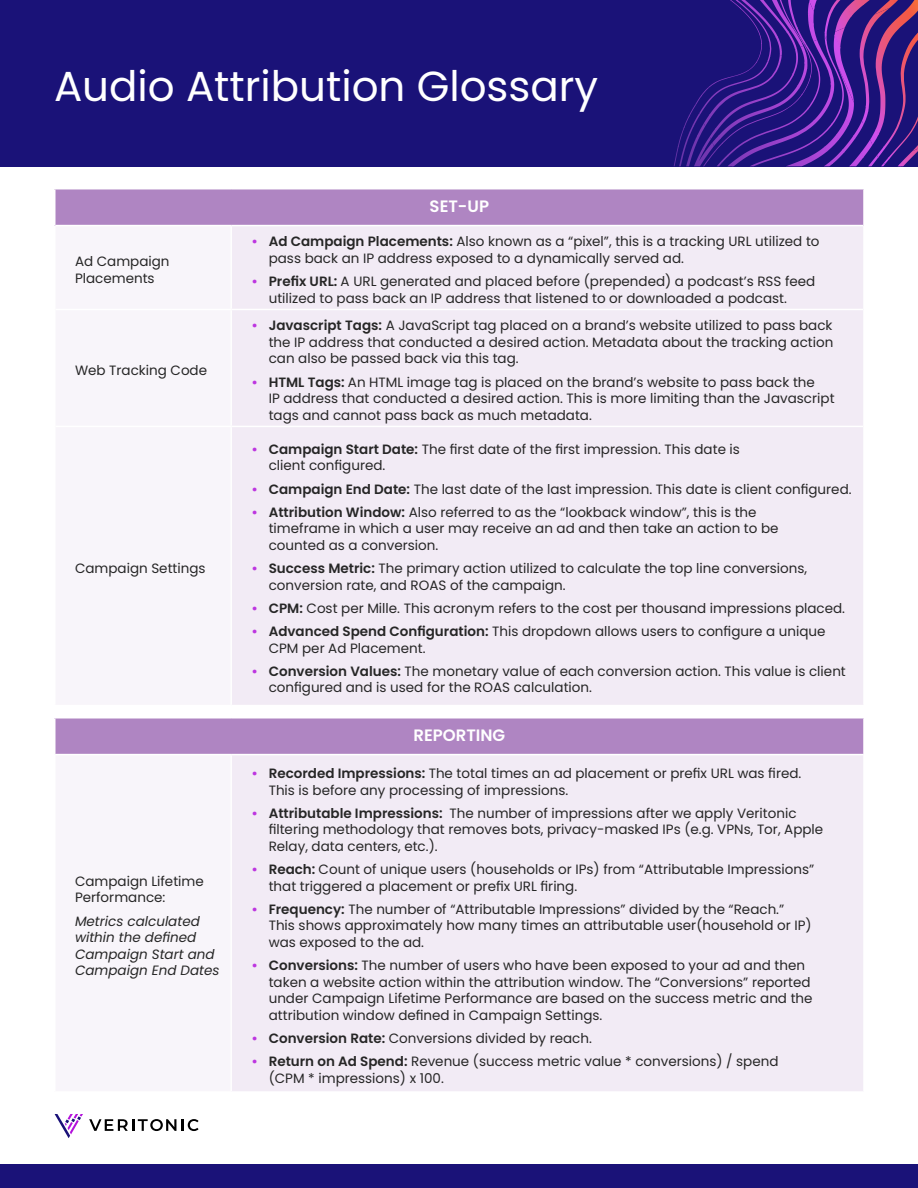
<style>
.page{position:relative;width:918px;height:1188px;background:#fff}
.page>*{position:absolute;margin:0;border:0;box-sizing:border-box;transform-origin:0 0}
.SB_Title{font:42px "Poppins";color:#fff}
.t1{font:600 16.5px "Poppins";color:#fff}
.Table_Body{font:13.5px/16.5px "Poppins";color:#262626}
.Table_Body-2{font:italic 13.5px/16.5px "Poppins";color:#262626}
.s1{font-weight:600;color:#bd36e0}
.s2{font-weight:600}
</style>
<div class="page">
<div style="left:0;top:0;width:918px;height:166px;background:#1a1278"></div>
<img style="left:695px;top:95px;width:38px;height:71px">
<img style="left:900px;top:149px;width:18px;height:17px">
<img style="left:705px;top:88px;width:77px;height:30px">
<img style="left:792px;top:88px;width:15px;height:7px">
<img style="left:810px;top:0;width:31px;height:1px">
<svg style="left:881px;top:157px;width:8px;height:9px"></svg>
<img style="left:885px;top:0;width:29px;height:135px">
<img style="left:689px;top:104px;width:33px;height:62px">
<img style="left:808px;top:1px;width:77px;height:157px">
<img style="left:674px;top:137px;width:35px;height:29px">
<img style="left:678px;top:124px;width:21px;height:23px">
<svg style="left:684px;top:115px;width:6px;height:13px"></svg>
<img style="left:708px;top:36px;width:109px;height:52px">
<img style="left:756px;top:21px;width:60px;height:42px">
<img style="left:736px;top:0;width:62px;height:41px">
<svg style="left:730px;top:0;width:11px;height:10px"></svg>
<div style="left:55px;top:189px;width:809px;height:37px;background:#af85c2"></div>
<div style="left:232px;top:226px;width:631px;height:479px;background:#f2ebf5"></div>
<hr style="left:56px;top:225px;width:175px;height:1px;background:#fff">
<hr style="left:231px;top:225px;width:632px;height:1px;background:#fff">
<hr style="left:231px;top:309px;width:632px;height:1px;background:#fff">
<hr style="left:231px;top:426px;width:632px;height:1px;background:#fff">
<hr style="left:54px;top:189px;width:2px;height:37px;background:#fff">
<hr style="left:863px;top:189px;width:2px;height:37px;background:#fff">
<div style="left:55px;top:718px;width:809px;height:37px;background:#af85c2"></div>
<div style="left:55px;top:755px;width:176px;height:337px;background:#f8f5fa"></div>
<div style="left:231px;top:755px;width:633px;height:337px;background:#f2ebf5"></div>
<hr style="left:56px;top:754px;width:175px;height:1px;background:#fff">
<hr style="left:231px;top:754px;width:632px;height:1px;background:#fff">
<hr style="left:54px;top:1091px;width:177px;height:2px;background:#fff">
<hr style="left:231px;top:1091px;width:634px;height:2px;background:#fff">
<hr style="left:54px;top:755px;width:2px;height:336px;background:#fff">
<hr style="left:230px;top:755px;width:2px;height:336px;background:#fff">
<hr style="left:863px;top:755px;width:2px;height:336px;background:#fff">
<hr style="left:54px;top:718px;width:2px;height:37px;background:#fff">
<hr style="left:863px;top:718px;width:2px;height:37px;background:#fff">
<div style="left:0;top:1164px;width:918px;height:24px;background:#1a1278"></div>
<svg style="left:89px;top:1119px;width:87px;height:12px"></svg>
<svg style="left:182px;top:1119px;width:17px;height:12px"></svg>
<svg style="left:55px;top:1114px;width:28px;height:24px"></svg>
<p class="SB_Title" style="left:54px;top:62px;width:546px">Audio Attribution Glossary</p>
<p class="Table_Body" style="left:75px;top:253px;width:96px">Ad Campaign<br>Placements</p>
<p class="Table_Body" style="left:75px;top:362px;width:134px">Web Tracking Code</p>
<p class="Table_Body" style="left:75px;top:560px;width:132px">Campaign Settings</p>
<p class="Table_Body" style="left:75px;top:873px;width:130px">Campaign Lifetime<br>Performance:</p>
<p class="Table_Body-2" style="left:75px;top:913px;width:146px">Metrics calculated within the defined<br>Campaign Start and<br>Campaign End Dates</p>
<p class="t1" style="left:430px;top:197px;width:61px">SET-UP</p>
<p class="Table_Body" style="left:269px;top:234px;width:552px;text-indent:-17px"><span class="s1">•</span> <span class="s2">Ad Campaign Placements:</span> Also known as a “pixel”, this is a tracking URL utilized to pass back an IP address exposed to a dynamically served ad.</p>
<p class="Table_Body" style="left:269px;top:273px;width:548px;text-indent:-17px"><span class="s1">•</span> <span class="s2">Prefix URL:</span> A URL generated and placed before (prepended) a podcast’s RSS feed utilized to pass back an IP address that listened to or downloaded a podcast.</p>
<p class="Table_Body" style="left:269px;top:317px;width:566px;text-align:justify;text-indent:-17px"><span class="s1">•</span> <span class="s2">Javascript Tags:</span> A JavaScript tag placed on a brand’s website utilized to pass back the IP address that conducted a desired action. Metadata about the tracking action can also be passed back via this tag.</p>
<p class="Table_Body" style="left:269px;top:374px;width:567px;text-indent:-17px"><span class="s1">•</span> <span class="s2">HTML Tags:</span> An HTML image tag is placed on the brand’s website to pass back the<br>IP address that conducted a desired action. This is more limiting than the Javascript tags and cannot pass back as much metadata.</p>
<p class="Table_Body" style="left:269px;top:441px;width:473px;text-indent:-17px"><span class="s1">•</span> <span class="s2">Campaign Start Date:</span> The first date of the first impression. This date is client configured.</p>
<p class="Table_Body" style="left:251px;top:481px;width:602px"><span class="s1">•</span> <span class="s2">Campaign End Date:</span> The last date of the last impression. This date is client configured.</p>
<p class="Table_Body" style="left:269px;top:504px;width:511px;text-indent:-17px"><span class="s1">•</span> <span class="s2">Attribution Window:</span> Also referred to as the “lookback window”, this is the timeframe in which a user may receive an ad and then take an action to be counted as a conversion.</p>
<p class="Table_Body" style="left:269px;top:560px;width:540px;text-indent:-17px"><span class="s1">•</span> <span class="s2">Success Metric:</span> The primary action utilized to calculate the top line conversions, conversion rate, and ROAS of the campaign.</p>
<p class="Table_Body" style="left:251px;top:600px;width:595px"><span class="s1">•</span> <span class="s2">CPM:</span> Cost per Mille. This acronym refers to the cost per thousand impressions placed.</p>
<p class="Table_Body" style="left:269px;top:623px;width:558px;text-indent:-17px"><span class="s1">•</span> <span class="s2">Advanced Spend Configuration:</span> This dropdown allows users to configure a unique<br>CPM per Ad Placement.</p>
<p class="Table_Body" style="left:269px;top:663px;width:579px;text-indent:-17px"><span class="s1">•</span> <span class="s2">Conversion Values:</span> The monetary value of each conversion action. This value is client configured and is used for the ROAS calculation.</p>
<p class="t1" style="left:413px;top:726px;width:93px">REPORTING</p>
<p class="Table_Body" style="left:269px;top:765px;width:534px;text-indent:-17px"><span class="s1">•</span> <span class="s2">Recorded Impressions:</span> The total times an ad placement or prefix URL was fired.<br>This is before any processing of impressions.</p>
<p class="Table_Body" style="left:269px;top:805px;width:556px;text-indent:-17px"><span class="s1">•</span> <span class="s2">Attributable Impressions:</span> The number of impressions after we apply Veritonic filtering methodology that removes bots, privacy-masked IPs (e.g. VPNs, Tor, Apple<br>Relay, data centers, etc.).</p>
<p class="Table_Body" style="left:269px;top:861px;width:547px;text-indent:-17px"><span class="s1">•</span> <span class="s2">Reach:</span> Count of unique users (households or IPs) from “Attributable Impressions” that triggered a placement or prefix URL firing.</p>
<p class="Table_Body" style="left:269px;top:901px;width:544px;text-indent:-17px"><span class="s1">•</span> <span class="s2">Frequency:</span> The number of “Attributable Impressions” divided by the “Reach.”<br>This shows approximately how many times an attributable user(household or IP) was exposed to the ad.</p>
<p class="Table_Body" style="left:269px;top:957px;width:545px;text-indent:-17px"><span class="s1">•</span> <span class="s2">Conversions:</span> The number of users who have been exposed to your ad and then taken a website action within the attribution window. The “Conversions” reported under Campaign Lifetime Performance are based on the success metric and the attribution window defined in Campaign Settings.</p>
<p class="Table_Body" style="left:251px;top:1030px;width:342px"><span class="s1">•</span> <span class="s2">Conversion Rate:</span> Conversions divided by reach.</p>
<p class="Table_Body" style="left:269px;top:1053px;width:511px;text-indent:-17px"><span class="s1">•</span> <span class="s2">Return on Ad Spend:</span> Revenue (success metric value * conversions) / spend (CPM * impressions) x 100.</p>
</div>
